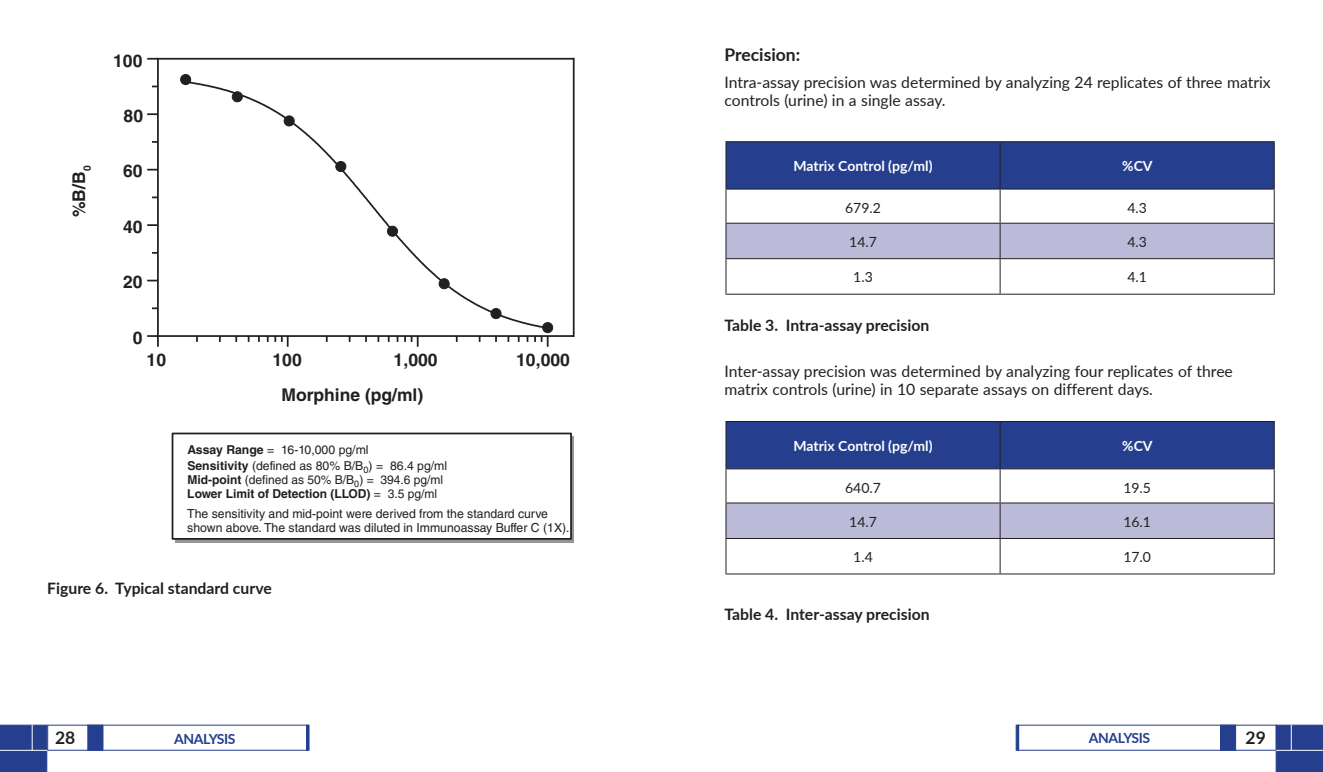
<style>
.page{position:relative;width:1323px;height:772px;background:#fff}
.page>*{position:absolute;margin:0;border:0;box-sizing:border-box;transform-origin:0 0}
.t1{font:700 17.5px "Helvetica LT Std";letter-spacing:.005em;color:#231f20}
.t2{font:700 17.5px "Lato";color:#231f20}
.t3{font:15.75px/17.5px "Lato";color:#231f20}
.t4{font:700 15.75px "Lato";color:#231f20}
.Table_Heading{font:700 14px "Lato";color:#fff}
.Table_Body_Text{font:14px "Lato";color:#231f20}
.t5{font:700 14px "Lato";letter-spacing:-.03em;color:#253f8e}
.t6{font:12.42px/14.2px "Helvetica LT Std";color:#211e1e}
.t7{font:12.25px/15.9px "Helvetica LT Std";color:#211e1e}
.s1{font-weight:700}
</style>
<div class="page">
<div style="left:87px;top:724px;width:16px;height:26px;background:#253f8e;border:1px solid #253f8e"></div>
<hr style="left:306px;top:724px;width:3px;height:26px;background:#253f8e">
<div style="left:1220px;top:724px;width:16px;height:26px;background:#253f8e;border:1px solid #253f8e"></div>
<div style="left:1016px;top:724px;width:3px;height:26px;background:#253f8e;border:1px solid #253f8e"></div>
<svg style="left:0;top:724px;width:47px;height:48px;background:#2b4491"></svg>
<hr style="left:0;top:750px;width:47px;height:1px;background:#fff">
<svg style="left:1276px;top:724px;width:47px;height:48px;background:#2b4491"></svg>
<hr style="left:1276px;top:750px;width:47px;height:1px;background:#fff">
<div style="left:727px;top:142px;width:547px;height:47px;background:#253f8e"></div>
<svg style="left:727px;top:190px;width:547px;height:104px"></svg>
<div style="left:727px;top:224px;width:547px;height:34px;background:#bbbbd9"></div>
<hr style="left:726px;top:141px;width:274px;height:1px;background:#231f20">
<hr style="left:726px;top:142px;width:1px;height:47px;background:#231f20">
<hr style="left:726px;top:189px;width:274px;height:1px;background:#231f20">
<hr style="left:726px;top:189px;width:1px;height:34px;background:#231f20">
<hr style="left:726px;top:223px;width:274px;height:1px;background:#231f20">
<hr style="left:726px;top:224px;width:1px;height:34px;background:#231f20">
<hr style="left:726px;top:258px;width:274px;height:1px;background:#231f20">
<hr style="left:726px;top:259px;width:1px;height:35px;background:#231f20">
<hr style="left:726px;top:294px;width:274px;height:1px;background:#231f20">
<hr style="left:1000px;top:141px;width:275px;height:1px;background:#231f20">
<hr style="left:1000px;top:189px;width:275px;height:1px;background:#231f20">
<hr style="left:1000px;top:189px;width:1px;height:34px;background:#231f20">
<hr style="left:1000px;top:223px;width:275px;height:1px;background:#231f20">
<hr style="left:1000px;top:224px;width:1px;height:34px;background:#231f20">
<hr style="left:1000px;top:258px;width:275px;height:1px;background:#231f20">
<hr style="left:1000px;top:259px;width:1px;height:35px;background:#231f20">
<hr style="left:1000px;top:294px;width:275px;height:1px;background:#231f20">
<hr style="left:1000px;top:142px;width:1px;height:47px;background:#231f20">
<hr style="left:1274px;top:142px;width:1px;height:47px;background:#231f20">
<hr style="left:1274px;top:189px;width:1px;height:34px;background:#231f20">
<hr style="left:1274px;top:224px;width:1px;height:34px;background:#231f20">
<hr style="left:1274px;top:259px;width:1px;height:35px;background:#231f20">
<div style="left:727px;top:422px;width:547px;height:46px;background:#253f8e"></div>
<svg style="left:727px;top:469px;width:547px;height:104px"></svg>
<div style="left:727px;top:503px;width:547px;height:35px;background:#bbbbd9"></div>
<hr style="left:726px;top:421px;width:274px;height:1px;background:#231f20">
<hr style="left:726px;top:422px;width:1px;height:46px;background:#231f20">
<hr style="left:726px;top:468px;width:274px;height:1px;background:#231f20">
<hr style="left:726px;top:469px;width:1px;height:33px;background:#231f20">
<hr style="left:726px;top:502px;width:274px;height:1px;background:#231f20">
<hr style="left:726px;top:503px;width:1px;height:35px;background:#231f20">
<hr style="left:726px;top:538px;width:274px;height:1px;background:#231f20">
<hr style="left:726px;top:539px;width:1px;height:34px;background:#231f20">
<hr style="left:726px;top:573px;width:274px;height:1px;background:#231f20">
<hr style="left:1000px;top:421px;width:275px;height:1px;background:#231f20">
<hr style="left:1000px;top:468px;width:275px;height:1px;background:#231f20">
<hr style="left:1000px;top:469px;width:1px;height:33px;background:#231f20">
<hr style="left:1000px;top:502px;width:275px;height:1px;background:#231f20">
<hr style="left:1000px;top:503px;width:1px;height:35px;background:#231f20">
<hr style="left:1000px;top:538px;width:275px;height:1px;background:#231f20">
<hr style="left:1000px;top:539px;width:1px;height:34px;background:#231f20">
<hr style="left:1000px;top:573px;width:275px;height:1px;background:#231f20">
<hr style="left:1000px;top:422px;width:1px;height:46px;background:#231f20">
<hr style="left:1274px;top:422px;width:1px;height:46px;background:#231f20">
<hr style="left:1274px;top:469px;width:1px;height:33px;background:#231f20">
<hr style="left:1274px;top:503px;width:1px;height:35px;background:#231f20">
<hr style="left:1274px;top:539px;width:1px;height:34px;background:#231f20">
<div style="left:175px;top:436px;width:399px;height:106px;background:#939598"></div>
<div style="left:172px;top:432px;width:400px;height:108px;background:#fff;border:2px solid #231f20"></div>
<svg style="left:534px;top:339px;width:15px;height:8px"></svg>
<svg style="left:404px;top:339px;width:15px;height:8px"></svg>
<svg style="left:267px;top:339px;width:22px;height:8px"></svg>
<svg style="left:157px;top:339px;width:2px;height:8px"></svg>
<hr style="left:157px;top:335px;width:416px;height:2px;background:#231f20">
<hr style="left:573px;top:58px;width:2px;height:279px;background:#231f20">
<hr style="left:157px;top:58px;width:416px;height:2px;background:#231f20">
<svg style="left:147px;top:57px;width:403px;height:282px"></svg>
<div style="left:543px;top:322px;width:10px;height:11px;background:#231f20;border:1px solid #231f20;border-radius:50%"></div>
<div style="left:491px;top:308px;width:10px;height:11px;background:#231f20;border:1px solid #231f20;border-radius:50%"></div>
<div style="left:439px;top:279px;width:10px;height:10px;background:#231f20;border:1px solid #231f20;border-radius:50%"></div>
<div style="left:387px;top:226px;width:11px;height:10px;background:#231f20;border:1px solid #231f20;border-radius:50%"></div>
<div style="left:336px;top:161px;width:10px;height:11px;background:#231f20;border:1px solid #231f20;border-radius:50%"></div>
<div style="left:284px;top:116px;width:10px;height:10px;background:#231f20;border:1px solid #231f20;border-radius:50%"></div>
<div style="left:232px;top:92px;width:10px;height:10px;background:#231f20;border:1px solid #231f20;border-radius:50%"></div>
<div style="left:181px;top:74px;width:10px;height:11px;background:#231f20;border:1px solid #231f20;border-radius:50%"></div>
<p class="t1" style="left:113px;top:50px;width:31px">100</p>
<p class="t1" style="left:68px;top:217px;width:53px;rotate:-90deg">%B/B<sub>0</sub></p>
<p class="t1" style="left:124px;top:105px;width:21px">80</p>
<p class="t1" style="left:123px;top:161px;width:21px">60</p>
<p class="t1" style="left:123px;top:216px;width:21px">40</p>
<p class="t1" style="left:123px;top:271px;width:21px">20</p>
<p class="t1" style="left:133px;top:327px;width:11px">0</p>
<p class="t1" style="left:147px;top:349px;width:21px">10</p>
<p class="t1" style="left:272px;top:349px;width:31px">100</p>
<p class="t1" style="left:394px;top:349px;width:46px">1,000</p>
<p class="t1" style="left:516px;top:349px;width:55px">10,000</p>
<p class="t1" style="left:282px;top:384px;width:143px">Morphine (pg/ml)</p>
<p class="t7" style="left:187px;top:441px;width:261px"><span class="s1">Assay Range</span> = 16-10,000 pg/ml<br><span class="s1">Sensitivity</span> (defined as 80% B/B<sub>0</sub>) = 86.4 pg/ml</p>
<p class="t7" style="left:187px;top:472px;width:257px;line-height:14px"><span class="s1">Mid-point</span> (defined as 50% B/B<sub>0</sub>) = 394.6 pg/ml<br><span class="s1">Lower Limit of Detection (LLOD)</span> = 3.5 pg/ml</p>
<p class="t6" style="left:187px;top:506px;width:384px">The sensitivity and mid-point were derived from the standard curve shown above. The standard was diluted in Immunoassay Buffer C (1X).</p>
<p class="t4" style="left:47px;top:577px;width:226px">Figure 6. Typical standard curve</p>
<p class="t2" style="left:724px;top:42px;width:77px">Precision:</p>
<p class="t3" style="left:724px;top:73px;width:548px">Intra-assay precision was determined by analyzing 24 replicates of three matrix controls (urine) in a single assay.</p>
<p class="Table_Heading" style="left:793px;top:156px;width:141px">Matrix Control (pg/ml)</p>
<p class="Table_Heading" style="left:1122px;top:156px;width:32px">%CV</p>
<p class="Table_Body_Text" style="left:845px;top:198px;width:37px">679.2</p>
<p class="Table_Body_Text" style="left:1127px;top:198px;width:21px">4.3</p>
<p class="Table_Body_Text" style="left:849px;top:232px;width:29px">14.7</p>
<p class="Table_Body_Text" style="left:1127px;top:232px;width:21px">4.3</p>
<p class="Table_Body_Text" style="left:853px;top:267px;width:21px">1.3</p>
<p class="Table_Body_Text" style="left:1127px;top:267px;width:21px">4.1</p>
<p class="t4" style="left:724px;top:314px;width:206px">Table 3. Intra-assay precision</p>
<p class="t3" style="left:724px;top:362px;width:510px">Inter-assay precision was determined by analyzing four replicates of three matrix controls (urine) in 10 separate assays on different days.</p>
<p class="Table_Heading" style="left:793px;top:435px;width:141px">Matrix Control (pg/ml)</p>
<p class="Table_Heading" style="left:1122px;top:435px;width:32px">%CV</p>
<p class="Table_Body_Text" style="left:845px;top:477px;width:37px">640.7</p>
<p class="Table_Body_Text" style="left:1123px;top:477px;width:29px">19.5</p>
<p class="Table_Body_Text" style="left:849px;top:511px;width:29px">14.7</p>
<p class="Table_Body_Text" style="left:1123px;top:511px;width:29px">16.1</p>
<p class="Table_Body_Text" style="left:853px;top:547px;width:21px">1.4</p>
<p class="Table_Body_Text" style="left:1123px;top:547px;width:29px">17.0</p>
<p class="t4" style="left:724px;top:602px;width:207px">Table 4. Inter-assay precision</p>
<p class="t2" style="left:55px;top:725px;width:22px">28</p>
<p class="t5" style="left:174px;top:728px;width:63px">ANALYSIS</p>
<p class="t5" style="left:1089px;top:727px;width:63px">ANALYSIS</p>
<p class="t2" style="left:1246px;top:725px;width:22px">29</p>
</div>
